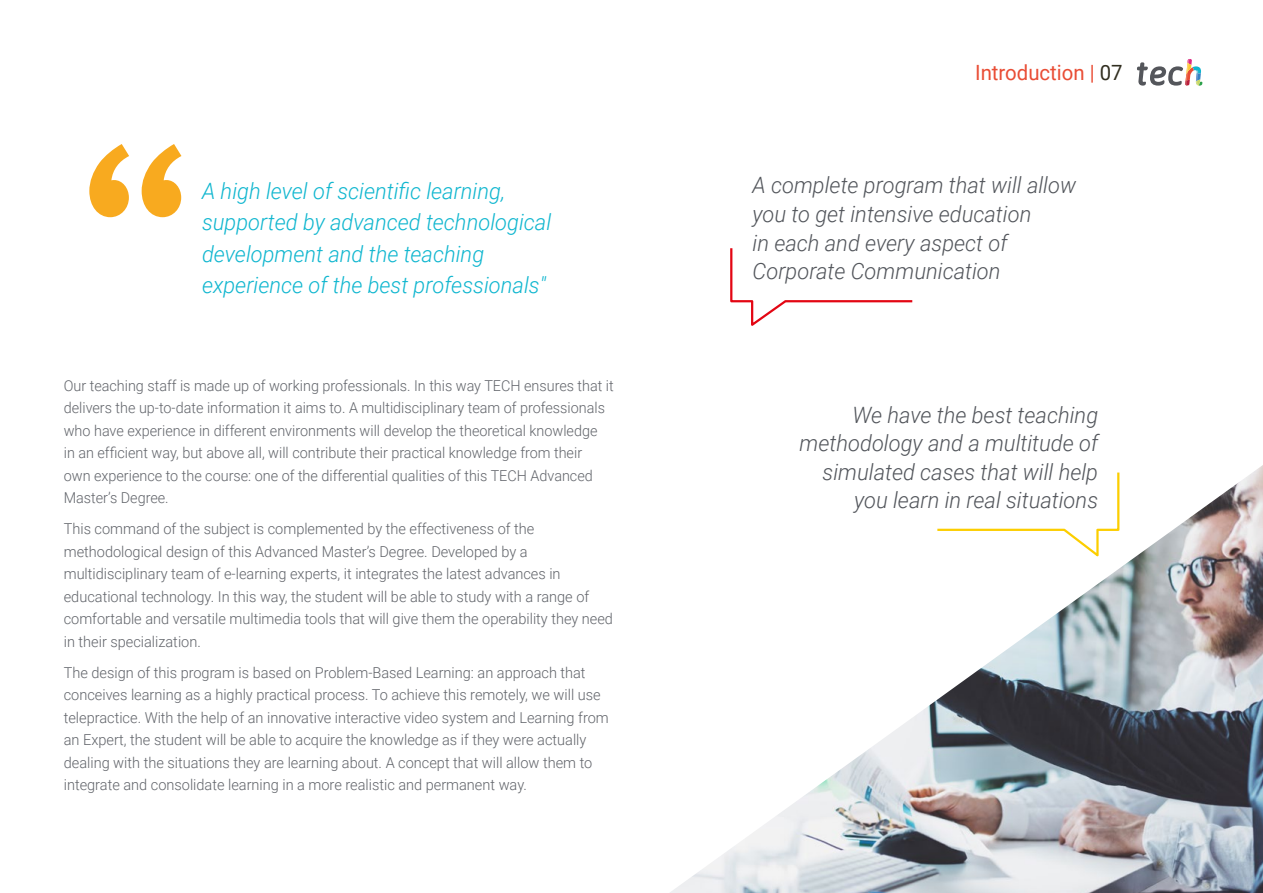
<style>
.page{position:relative;width:1263px;height:893px;background:#fff}
.page>*{position:absolute;margin:0;border:0;box-sizing:border-box;transform-origin:0 0}
.t1{font:italic 300 22.5px/28.5px "Roboto";color:#52555b}
.t2{font:italic 300 22.5px/31.5px "Roboto";color:#0fb6cf}
.t3{font:21px "Roboto";color:#e94d35}
.t4{font:300 15px/22.5px "Roboto";color:#61646a}
.t5{font:300 15px/22.5px "Roboto";color:#61646a;scale:.96 1}
.s1{color:#312e20}
</style>
<div class="page">
<svg style="left:1137px;top:59px;width:65px;height:27px"></svg>
<img style="left:670px;top:465px;width:593px;height:428px">
<svg style="left:730px;top:248px;width:183px;height:78px"></svg>
<svg style="left:935px;top:470px;width:185px;height:90px"></svg>
<svg style="left:89px;top:144px;width:92px;height:73px"></svg>
<h1 class="t2" style="left:202px;top:174px;width:351px">A high level of scientific learning, supported by advanced technological development and the teaching experience of the best professionals"</h1>
<p class="t5" style="left:64px;top:373px;width:574px">Our teaching staff is made up of working professionals. In this way TECH ensures that it delivers the up-to-date information it aims to. A multidisciplinary team of professionals who have experience in different environments will develop the theoretical knowledge<br>in an efficient way, but above all, will contribute their practical knowledge from their<br>own experience to the course: one of the differential qualities of this TECH Advanced Master’s Degree.</p>
<p class="t4" style="left:64px;top:517px;width:551px">This command of the subject is complemented by the effectiveness of the methodological design of this Advanced Master’s Degree. Developed by a multidisciplinary team of e-learning experts, it integrates the latest advances in educational technology. In this way, the student will be able to study with a range of comfortable and versatile multimedia tools that will give them the operability they need in their specialization.</p>
<p class="t4" style="left:64px;top:660px;width:546px">The design of this program is based on Problem-Based Learning: an approach that conceives learning as a highly practical process. To achieve this remotely, we will use telepractice. With the help of an innovative interactive video system and Learning from an Expert, the student will be able to acquire the knowledge as if they were actually dealing with the situations they are learning about. A concept that will allow them to integrate and consolidate learning in a more realistic and permanent way.</p>
<h2 class="t3" style="left:975px;top:57px;width:149px">Introduction | <span class="s1">07</span></h2>
<h1 class="t1" style="left:752px;top:170px;width:325px">A complete program that will allow you to get intensive education<br>in each and every aspect of<br>Corporate Communication</h1>
<h1 class="t1" style="left:800px;top:400px;width:300px;text-align:right">We have the best teaching methodology and a multitude of simulated cases that will help you learn in real situations</h1>
</div>
